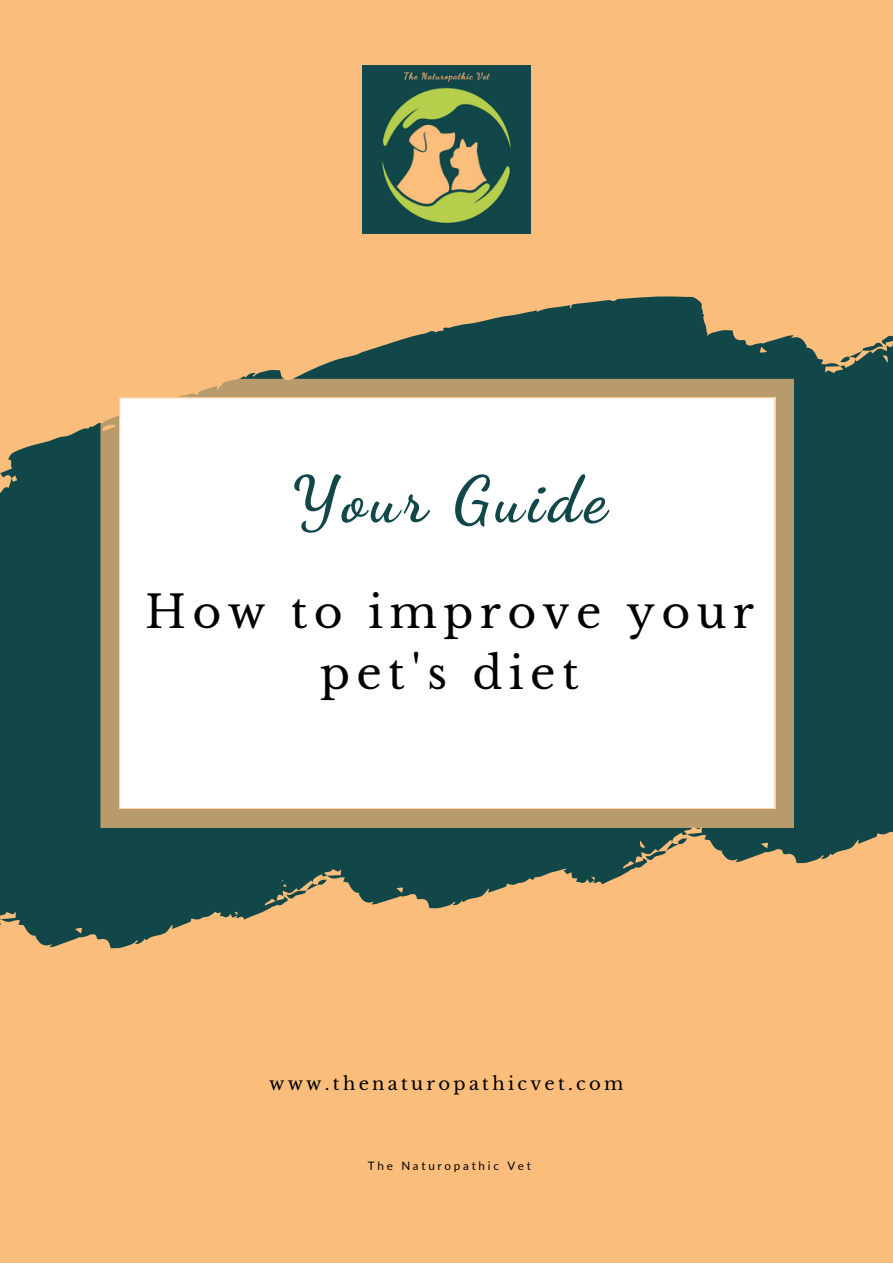
<style>
.page{position:relative;width:893px;height:1264px;background:#fff}
.page>*{position:absolute;margin:0;border:0;box-sizing:border-box;transform-origin:0 0}
.t1{font:700 64.35px "Dancing Script";letter-spacing:.07em;color:#124749}
.t2{font:44.25px/61.8px "Libre Baskerville";letter-spacing:.14em;color:#000;text-align:center}
.t3{font:18px "Libre Baskerville";letter-spacing:.18em;color:#000}
.t4{font:11.7px "Lato";letter-spacing:.235em;color:#000}
</style>
<div class="page">
<div style="left:0;top:0;width:892px;height:1262px;background:#fabd7c"></div>
<svg style="left:502px;top:814px;width:390px;height:74px"></svg>
<svg style="left:586px;top:874px;width:9px;height:9px"></svg>
<svg style="left:645px;top:837px;width:43px;height:25px"></svg>
<svg style="left:0;top:854px;width:502px;height:95px;fill:#124749"></svg>
<svg style="left:0;top:922px;width:2px;height:8px"></svg>
<div style="left:794px;top:335px;width:98px;height:479px;background:#124749"></div>
<svg style="left:839px;top:340px;width:44px;height:23px"></svg>
<div style="left:0;top:422px;width:634px;height:432px;background:#124749"></div>
<svg style="left:239px;top:296px;width:596px;height:418px;fill:#124749"></svg>
<svg style="left:100px;top:379px;width:694px;height:449px;fill:#fff"></svg>
<img style="left:362px;top:65px;width:169px;height:169px">
<p class="t1" style="left:292px;top:461px;width:316px">Your Guide</p>
<p class="t2" style="left:145px;top:581px;width:610px">How to improve your pet's diet</p>
<p class="t3" style="left:269px;top:1072px;width:356px">www.thenaturopathicvet.com</p>
<p class="t4" style="left:368px;top:1158px;width:164px">The Naturopathic Vet</p>
</div>
